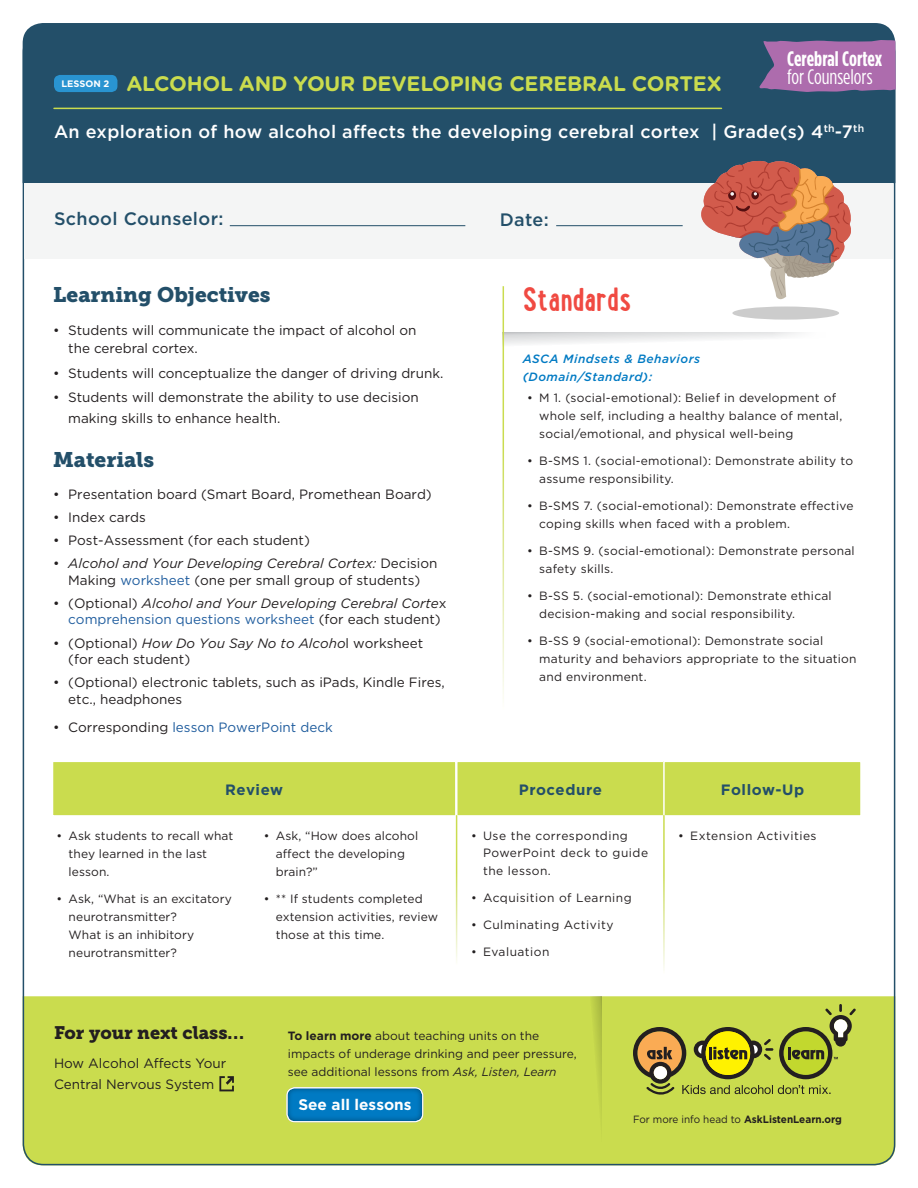
<style>
.page{position:relative;width:918px;height:1188px;background:#fff}
.page>*{position:absolute;margin:0;border:0;box-sizing:border-box;transform-origin:0 0}
.t1{font:700 33px "Lunch Box";color:#f04a42}
.t2{font:700 21px "Gotham Rounded";letter-spacing:-.01em;color:#cadc4e}
.t3{font:21px "Museo Slab 900";color:#234f69}
.t4{font:700 21px "Gotham Condensed";color:#fff}
.t5{font:21px "Gotham Condensed";letter-spacing:-.005em;color:#fff}
.t6{font:500 18px "Gotham";letter-spacing:.02em;color:#fff}
.t7{font:500 18px "Gotham";letter-spacing:.02em;color:#234f69}
.t8{font:18px "Museo Slab 900";color:#231f20}
.t9{font:700 15.3px "Gotham";color:#fff}
.t10{font:700 15px "Gotham";letter-spacing:.04em;color:#234f69}
.t11{font:13.5px/16.5px "Gotham";color:#231f20}
.t12{font:italic 13.5px/16.5px "Gotham";color:#231f20}
.t13{font:13.5px "Gotham";color:#205d9e}
.t14{font:12px/18px "Gotham";letter-spacing:.02em;color:#231f20}
.t15{font:12px/17.7px "Gotham";letter-spacing:.04em;color:#231f20}
.t16{font:12px/18px "Gotham";color:#231f20}
.t17{font:italic 500 12px/18px "Gotham";letter-spacing:.04em;color:#007ac3}
.t18{font:700 10.5px "Gotham";color:#231f20;scale:.95 1}
.t19{font:700 9.3px "Gotham";color:#fff}
.s1{font-style:italic}
.s2{color:#215e9f}
.s3{font-style:normal}
.s4{font-style:normal;color:#215e9f}
.s5{color:#231f20}
.s6{font-weight:700}
.s7{font-weight:400}
</style>
<div class="page">
<div style="left:23px;top:996px;width:872px;height:169px;background:#cadc4e"></div>
<svg style="left:219px;top:1076px;width:15px;height:15px"></svg>
<svg style="left:573px;top:996px;width:29px;height:155px;background:#c6d84d"></svg>
<div style="left:286px;top:1085px;width:139px;height:38px;background:#231f20;opacity:.75"></div>
<div style="left:286px;top:1087px;width:137px;height:35px;border:1px solid #fff;border-radius:8px"></div>
<div style="left:23px;top:23px;width:872px;height:160px;background:#234f69"></div>
<svg style="left:633px;top:1004px;width:223px;height:92px;background:#b0b641"></svg>
<div style="left:24px;top:183px;width:869px;height:75px;background:#f4f5f5"></div>
<hr style="left:54px;top:108px;width:668px;height:1px;background:#cadc4e">
<div style="left:732px;top:307px;width:107px;height:13px;background:#ccc;border-radius:50%"></div>
<svg style="left:698px;top:160px;width:154px;height:139px"></svg>
<div style="left:53px;top:761px;width:403px;height:55px;background:#cadc4e"></div>
<div style="left:52px;top:761px;width:405px;height:56px;border:2px solid #fff"></div>
<div style="left:457px;top:761px;width:207px;height:55px;background:#cadc4e"></div>
<div style="left:456px;top:761px;width:209px;height:56px;border:2px solid #fff"></div>
<div style="left:664px;top:761px;width:197px;height:55px;background:#cadc4e"></div>
<div style="left:663px;top:761px;width:199px;height:56px;border:2px solid #fff"></div>
<hr style="left:456px;top:815px;width:1px;height:159px;background:#fff">
<hr style="left:663px;top:815px;width:2px;height:169px;background:#fff">
<div style="left:54px;top:75px;width:63px;height:17px;background:#2994d1;border-radius:6px"></div>
<hr style="left:230px;top:225px;width:235px;height:1px;background:#234f69">
<hr style="left:556px;top:225px;width:127px;height:1px;background:#234f69">
<svg style="left:760px;top:40px;width:136px;height:52px;background:#9e69a6"></svg>
<p class="t19" style="left:62px;top:78px;width:49px">LESSON 2</p>
<h2 class="t2" style="left:126px;top:69px;width:597px">ALCOHOL AND YOUR DEVELOPING CEREBRAL CORTEX</h2>
<h2 class="t4" style="left:787px;top:47px;width:97px">Cerebral Cortex</h2>
<h2 class="t5" style="left:787px;top:65px;width:87px">for Counselors</h2>
<h3 class="t6" style="left:54px;top:120px;width:812px">An exploration of how alcohol affects the developing cerebral cortex | Grade(s) 4<sup>th</sup>-7<sup>th</sup></h3>
<h3 class="t7" style="left:54px;top:207px;width:171px">School Counselor:</h3>
<h3 class="t7" style="left:500px;top:208px;width:51px">Date:</h3>
<h2 class="t3" style="left:53px;top:282px;width:219px">Learning Objectives</h2>
<p class="t11" style="left:68px;top:321px;width:350px;line-height:18px;text-indent:-15px">• Students will communicate the impact of alcohol on the cerebral cortex.</p>
<p class="t11" style="left:53px;top:364px;width:392px">• Students will conceptualize the danger of driving drunk.</p>
<p class="t11" style="left:68px;top:387px;width:352px;line-height:21px;text-indent:-15px">• Students will demonstrate the ability to use decision making skills to enhance health.</p>
<h2 class="t3" style="left:53px;top:448px;width:102px">Materials</h2>
<p class="t11" style="left:53px;top:485px;width:380px">• Presentation board (Smart Board, Promethean Board)</p>
<p class="t11" style="left:53px;top:508px;width:94px">• Index cards</p>
<p class="t11" style="left:53px;top:532px;width:258px">• Post-Assessment (for each student)</p>
<p class="t11" style="left:53px;top:555px;width:386px;text-align:center">• <span class="s1">Alcohol and Your Developing Cerebral Cortex:</span> Decision<br>Making <span class="s2">worksheet</span> (one per small group of students)</p>
<p class="t12" style="left:68px;top:595px;width:380px;text-indent:-15px"><span class="s3">• (Optional)</span> Alcohol and Your Developing Cerebral Corte<span class="s3">x </span><span class="s4">comprehension questions worksheet</span> <span class="s3">(for each student)</span></p>
<p class="t11" style="left:68px;top:634px;width:356px;text-indent:-15px">• (Optional) <span class="s1">How Do You Say No to Alcoho</span>l worksheet (for each student)</p>
<p class="t11" style="left:68px;top:674px;width:378px;text-indent:-15px">• (Optional) electronic tablets, such as iPads, Kindle Fires, etc., headphones</p>
<p class="t13" style="left:53px;top:718px;width:281px"><span class="s5">• Corresponding</span> lesson PowerPoint deck</p>
<h1 class="t1" style="left:523px;top:275px;width:110px">Standards</h1>
<p class="t17" style="left:523px;top:350px;width:179px">ASCA Mindsets &amp; Behaviors (Domain/Standard):</p>
<p class="t14" style="left:539px;top:389px;width:305px;text-indent:-12px">• M 1. (social-emotional): Belief in development of whole self, including a healthy balance of mental, social/emotional, and physical well-being</p>
<p class="t14" style="left:539px;top:452px;width:315px;text-indent:-12px">• B-SMS 1. (social-emotional): Demonstrate ability to assume responsibility.</p>
<p class="t14" style="left:539px;top:497px;width:316px;text-indent:-12px">• B-SMS 7. (social-emotional): Demonstrate effective coping skills when faced with a problem.</p>
<p class="t14" style="left:539px;top:542px;width:317px;text-indent:-12px">• B-SMS 9. (social-emotional): Demonstrate personal safety skills.</p>
<p class="t14" style="left:539px;top:587px;width:294px;text-indent:-12px">• B-SS 5. (social-emotional): Demonstrate ethical decision-making and social responsibility.</p>
<p class="t14" style="left:539px;top:632px;width:319px;text-indent:-12px">• B-SS 9 (social-emotional): Demonstrate social maturity and behaviors appropriate to the situation and environment.</p>
<p class="t10" style="left:225px;top:779px;width:59px">Review</p>
<p class="t10" style="left:519px;top:779px;width:85px">Procedure</p>
<p class="t10" style="left:721px;top:779px;width:85px">Follow-Up</p>
<p class="t14" style="left:69px;top:826px;width:166px;text-indent:-12px">• Ask students to recall what they learned in the last lesson.</p>
<p class="t14" style="left:69px;top:889px;width:165px;text-indent:-12px">• Ask, “What is an excitatory neurotransmitter?<br>What is an inhibitory neurotransmitter?</p>
<p class="t14" style="left:276px;top:826px;width:144px;text-indent:-12px">• Ask, “How does alcohol affect the developing brain?”</p>
<p class="t14" style="left:276px;top:889px;width:164px;text-indent:-12px">• ** If students completed extension activities, review those at this time.</p>
<p class="t15" style="left:483px;top:826px;width:167px;text-indent:-12px">• Use the corresponding<br>PowerPoint deck to guide the lesson.</p>
<p class="t15" style="left:471px;top:888px;width:162px">• Acquisition of Learning</p>
<p class="t15" style="left:471px;top:915px;width:144px">• Culminating Activity</p>
<p class="t15" style="left:471px;top:942px;width:80px">• Evaluation</p>
<p class="t15" style="left:678px;top:826px;width:140px">• Extension Activities</p>
<h3 class="t8" style="left:54px;top:1022px;width:192px">For your next class…</h3>
<p class="t11" style="left:54px;top:1053px;width:174px;line-height:21px">How Alcohol Affects Your<br>Central Nervous System</p>
<p class="t16" style="left:288px;top:1026px;width:290px"><span class="s6">To learn more</span> about teaching units on the impacts of underage drinking and peer pressure, see additional lessons from <span class="s1">Ask, Listen, Learn</span></p>
<p class="t9" style="left:298px;top:1094px;width:115px">See all lessons</p>
<p class="t18" style="left:633px;top:1112px;width:221px"><span class="s7">For more info head to</span> AskListenLearn.org</p>
</div>
